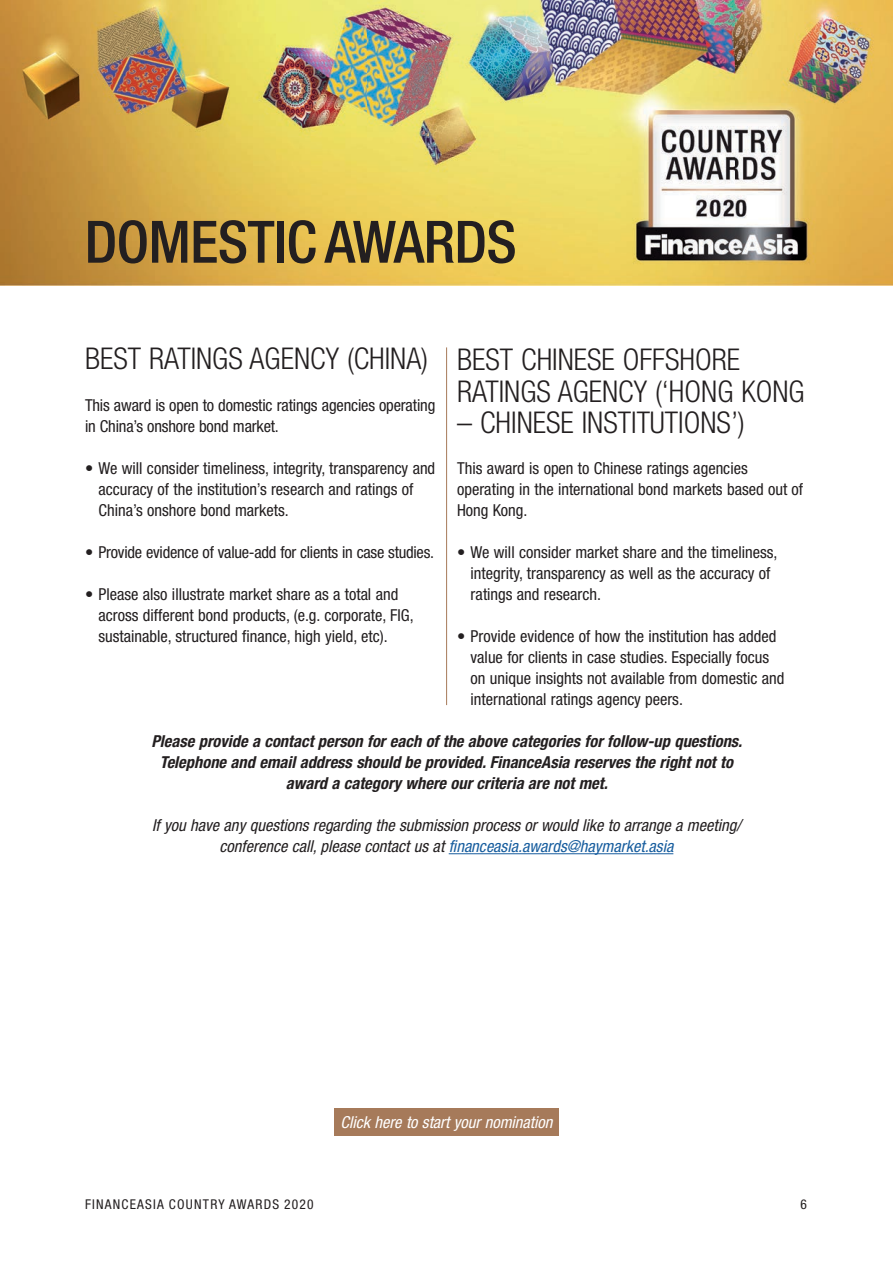
<style>
.page{position:relative;width:893px;height:1263px;background:#fff}
.page>*{position:absolute;margin:0;border:0;box-sizing:border-box;transform-origin:0 0}
.t1{font:500 condensed 58.5px "Helvetica Neue";letter-spacing:-.01em;color:#231f20}
.t2{font:300 condensed 30px/31.5px "Helvetica Neue";color:#231f20}
.t3{font:condensed 16.5px/21px "Helvetica Neue";color:#231f20}
.t4{font:italic 700 condensed 16.5px/21px "Helvetica Neue";color:#231f20;text-align:center}
.t5{font:italic condensed 16.5px/21px "Helvetica Neue";color:#231f20;text-align:center}
.t6{font:italic condensed 16.5px "Helvetica Neue";color:#fff}
.t7{font:condensed 13.5px "Helvetica Neue";letter-spacing:.09em;color:#231f20}
.s1{color:#175d9e}
</style>
<div class="page">
<img style="left:0;top:0;width:893px;height:285px">
<div style="left:334px;top:1108px;width:225px;height:27px;background:#a67a5a"></div>
<hr style="left:446px;top:347px;width:1px;height:358px;background:#a67a5a">
<hr style="left:449px;top:853px;width:224px;height:1px;background:#175d9e">
<h1 class="t1" style="left:85px;top:207px;width:434px">DOMESTIC AWARDS</h1>
<h2 class="t2" style="left:85px;top:342px;width:345px">BEST RATINGS AGENCY (CHINA)</h2>
<p class="t3" style="left:85px;top:395px;width:352px">This award is open to domestic ratings agencies operating in China’s onshore bond market.</p>
<p class="t3" style="left:99px;top:458px;width:338px;text-indent:-13px">• We will consider timeliness, integrity, transparency and accuracy of the institution’s research and ratings of<br>China’s onshore bond markets.</p>
<p class="t3" style="left:85px;top:542px;width:351px">• Provide evidence of value-add for clients in case studies.</p>
<p class="t3" style="left:99px;top:584px;width:317px;text-indent:-13px">• Please also illustrate market share as a total and across different bond products, (e.g. corporate, FIG, sustainable, structured finance, high yield, etc).</p>
<h2 class="t2" style="left:457px;top:343px;width:349px">BEST CHINESE OFFSHORE<br>RATINGS AGENCY (‘HONG KONG</h2>
<h2 class="t2" style="left:457px;top:406px;width:289px">– CHINESE INSTITUTIONS’)</h2>
<p class="t3" style="left:457px;top:458px;width:348px">This award is open to Chinese ratings agencies operating in the international bond markets based out of<br>Hong Kong.</p>
<p class="t3" style="left:471px;top:542px;width:308px;text-indent:-13px">• We will consider market share and the timeliness, integrity, transparency as well as the accuracy of ratings and research.</p>
<p class="t3" style="left:471px;top:626px;width:315px;text-indent:-13px">• Provide evidence of how the institution has added value for clients in case studies. Especially focus on unique insights not available from domestic and international ratings agency peers.</p>
<p class="t4" style="left:151px;top:730px;width:592px">Please provide a contact person for each of the above categories for follow-up questions.<br>Telephone and email address should be provided. FinanceAsia reserves the right not to award a category where our criteria are not met.</p>
<p class="t5" style="left:152px;top:815px;width:590px">If you have any questions regarding the submission process or would like to arrange a meeting/ conference call, please contact us at <span class="s1">financeasia.awards@haymarket.asia</span></p>
<p class="t7" style="left:85px;top:1196px;width:230px">FINANCEASIA COUNTRY AWARDS 2020</p>
<p class="t6" style="left:340px;top:1113px;width:214px">Click here to start your nomination</p>
<p class="t7" style="left:801px;top:1196px;width:8px">6</p>
</div>
